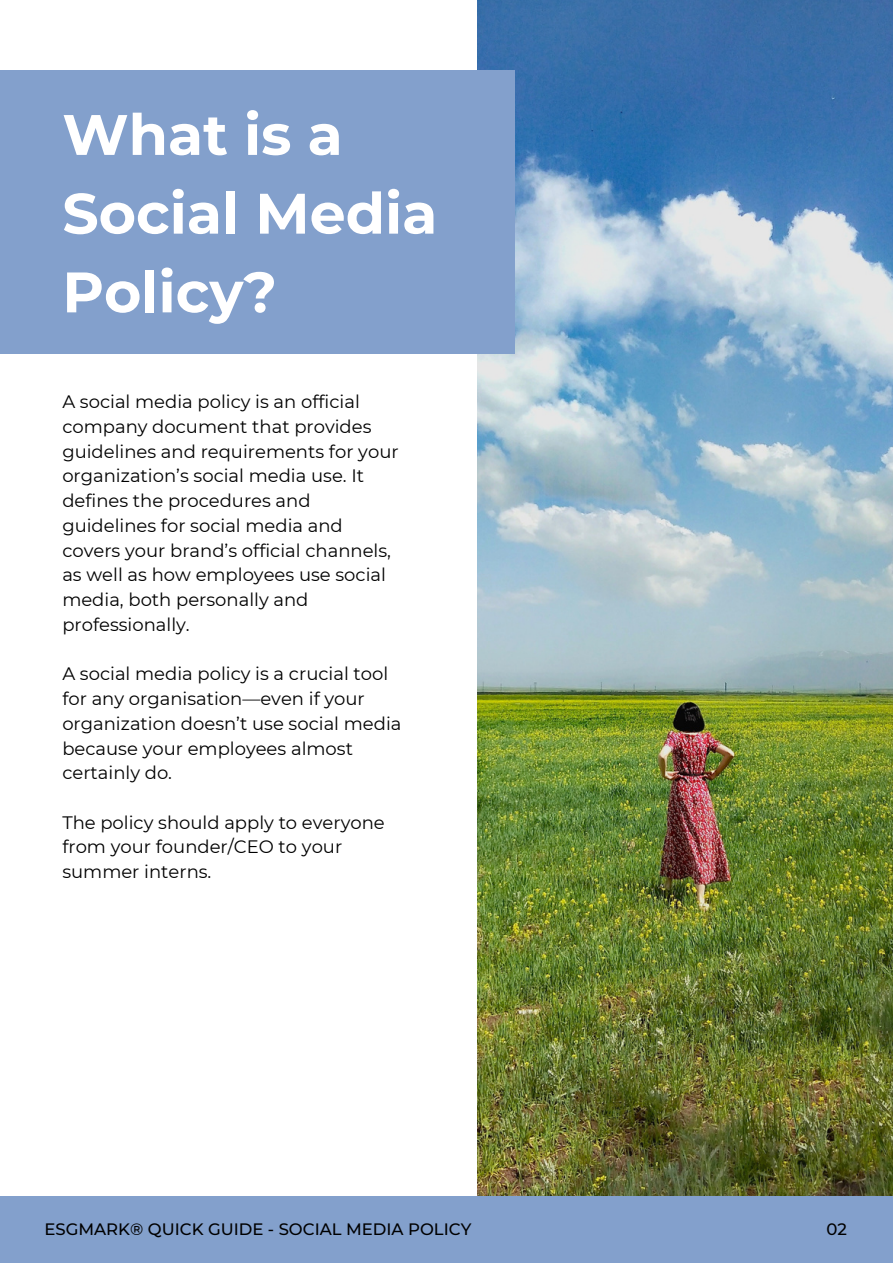
<style>
.page{position:relative;width:893px;height:1264px;background:#fff}
.page>*{position:absolute;margin:0;border:0;box-sizing:border-box;transform-origin:0 0}
.t1{font:700 57px "Montserrat";color:#fff}
.t2{font:18px/24.8px "Montserrat";color:#000}
.t3{font:500 16.5px "Montserrat";color:#000}
</style>
<div class="page">
<img style="left:477px;top:0;width:415px;height:1196px">
<div style="left:0;top:70px;width:515px;height:284px;background:#83a0cc"></div>
<div style="left:0;top:1196px;width:892px;height:66px;background:#83a0cc"></div>
<p class="t1" style="left:62px;top:100px;width:282px">What is a</p>
<p class="t1" style="left:62px;top:178px;width:376px">Social Media</p>
<p class="t1" style="left:62px;top:257px;width:216px">Policy?</p>
<p class="t2" style="left:62px;top:389px;width:338px">A social media policy is an official company document that provides guidelines and requirements for your organization’s social media use. It defines the procedures and guidelines for social media and covers your brand’s official channels, as well as how employees use social media, both personally and professionally.</p>
<p class="t2" style="left:62px;top:661px;width:340px">A social media policy is a crucial tool for any organisation—even if your organization doesn’t use social media because your employees almost certainly do.</p>
<p class="t2" style="left:62px;top:810px;width:324px">The policy should apply to everyone from your founder/CEO to your summer interns.</p>
<p class="t3" style="left:44px;top:1218px;width:428px">ESGMARK® QUICK GUIDE - SOCIAL MEDIA POLICY</p>
<p class="t3" style="left:826px;top:1218px;width:22px">02</p>
</div>
